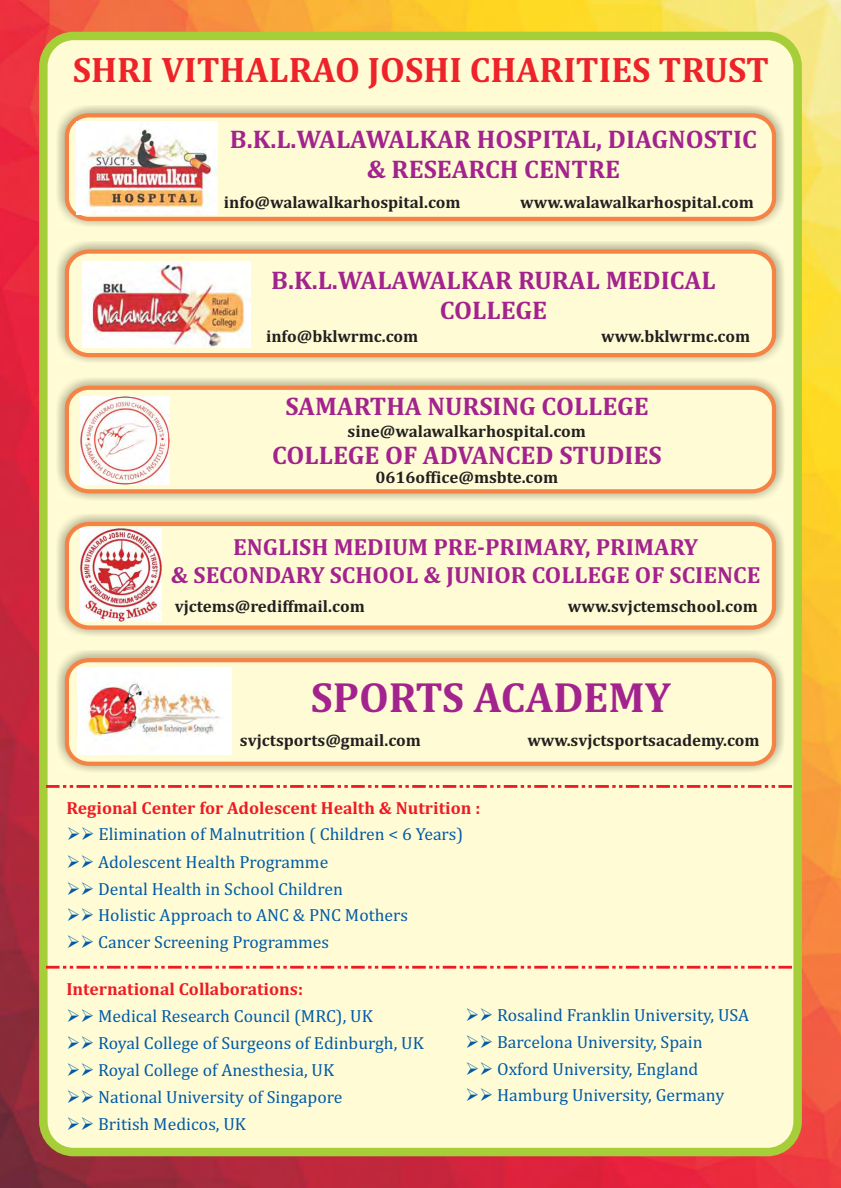
<style>
.page{position:relative;width:841px;height:1188px;background:#fff}
.page>*{position:absolute;margin:0;border:0;box-sizing:border-box;transform-origin:0 0}
.t1{font:700 42.9px "Cambria";color:#a3238e}
.t2{font:700 35.85px "Cambria";color:#ee2229}
.t3{font:700 25.8px/30.3px "Cambria";color:#a3238e;text-align:center}
.t4{font:700 23.55px/27.6px "Cambria";color:#a3238e;text-align:center}
.t5{font:17.7px/27px "Cambria";color:#005ba8}
.t6{font:700 17.7px "Cambria";color:#ed1c24}
.t7{font:700 16.95px "Cambria";color:#231f20}
</style>
<div class="page">
<img style="left:0;top:0;width:840px;height:1188px">
<div style="left:43px;top:36px;width:754px;height:1116px;background:#fffcd5;border-radius:30px"></div>
<div style="left:39px;top:32px;width:762px;height:1124px;border:8px solid #a6ce39;border-radius:30px"></div>
<svg style="left:46px;top:966px;width:748px;height:3px"></svg>
<svg style="left:46px;top:785px;width:748px;height:3px"></svg>
<img style="left:57px;top:105px;width:726px;height:121px">
<div style="left:67px;top:115px;width:706px;height:104px;background:#fffcd5;border-radius:21px"></div>
<div style="left:65px;top:113px;width:710px;height:108px;border:4px solid #f58345;border-radius:21px"></div>
<img style="left:57px;top:241px;width:726px;height:121px">
<div style="left:67px;top:252px;width:706px;height:103px;background:#fffcd5;border-radius:21px"></div>
<div style="left:65px;top:249px;width:710px;height:108px;border:4px solid #f58345;border-radius:21px"></div>
<img style="left:57px;top:378px;width:726px;height:122px">
<div style="left:67px;top:388px;width:706px;height:103px;background:#fffcd5;border-radius:21px"></div>
<div style="left:65px;top:386px;width:710px;height:107px;border:4px solid #f58345;border-radius:21px"></div>
<img style="left:57px;top:514px;width:726px;height:122px">
<div style="left:67px;top:524px;width:706px;height:104px;background:#fffcd5;border-radius:21px"></div>
<div style="left:65px;top:522px;width:710px;height:108px;border:4px solid #f58345;border-radius:21px"></div>
<img style="left:57px;top:650px;width:726px;height:122px">
<div style="left:67px;top:660px;width:706px;height:104px;background:#fffcd5;border-radius:21px"></div>
<div style="left:65px;top:658px;width:710px;height:108px;border:4px solid #f58345;border-radius:21px"></div>
<img style="left:76px;top:122px;width:141px;height:92px">
<img style="left:82px;top:261px;width:168px;height:87px">
<img style="left:81px;top:397px;width:88px;height:88px">
<img style="left:81px;top:529px;width:80px;height:93px">
<img style="left:77px;top:667px;width:155px;height:88px">
<h2 class="t2" style="left:73px;top:57px;width:697px">SHRI VITHALRAO JOSHI CHARITIES TRUST</h2>
<h3 class="t3" style="left:230px;top:127px;width:528px">B.K.L.WALAWALKAR HOSPITAL, DIAGNOSTIC &amp; RESEARCH CENTRE</h3>
<p class="t7" style="left:223px;top:196px;width:238px">info@walawalkarhospital.com</p>
<p class="t7" style="left:520px;top:196px;width:235px">www.walawalkarhospital.com</p>
<h3 class="t3" style="left:271px;top:267px;width:445px">B.K.L.WALAWALKAR RURAL MEDICAL<br>COLLEGE</h3>
<p class="t7" style="left:266px;top:330px;width:154px">info@bklwrmc.com</p>
<p class="t7" style="left:601px;top:330px;width:150px">www.bklwrmc.com</p>
<h3 class="t3" style="left:272px;top:385px;width:391px;line-height:48.8px">SAMARTHA NURSING COLLEGE<br>COLLEGE OF ADVANCED STUDIES</h3>
<p class="t7" style="left:347px;top:425px;width:240px">sine@walawalkarhospital.com</p>
<p class="t7" style="left:375px;top:471px;width:184px">0616office@msbte.com</p>
<h3 class="t4" style="left:171px;top:536px;width:590px">ENGLISH MEDIUM PRE-PRIMARY, PRIMARY<br>&amp; SECONDARY SCHOOL &amp; JUNIOR COLLEGE OF SCIENCE</h3>
<p class="t7" style="left:175px;top:600px;width:191px">vjctems@rediffmail.com</p>
<p class="t7" style="left:567px;top:600px;width:191px">www.svjctemschool.com</p>
<h1 class="t1" style="left:311px;top:682px;width:361px">SPORTS ACADEMY</h1>
<p class="t7" style="left:240px;top:734px;width:182px">svjctsports@gmail.com</p>
<p class="t7" style="left:527px;top:734px;width:233px">www.svjctsportsacademy.com</p>
<p class="t6" style="left:66px;top:801px;width:415px">Regional Center for Adolescent Health &amp; Nutrition :</p>
<p class="t5" style="left:98px;top:823px;width:366px">Elimination of Malnutrition ( Children &lt; 6 Years)<br>Adolescent Health Programme<br>Dental Health in School Children<br>Holistic Approach to ANC &amp; PNC Mothers Cancer Screening Programmes</p>
<p class="t6" style="left:66px;top:983px;width:238px">International Collaborations:</p>
<p class="t5" style="left:98px;top:1005px;width:327px">Medical Research Council (MRC), UK<br>Royal College of Surgeons of Edinburgh, UK<br>Royal College of Anesthesia, UK<br>National University of Singapore<br>British Medicos, UK</p>
<p class="t5" style="left:497px;top:1003px;width:253px">Rosalind Franklin University, USA</p>
<p class="t5" style="left:497px;top:1030px;width:228px">Barcelona University, Spain<br>Oxford University, England<br>Hamburg University, Germany</p>
</div>
